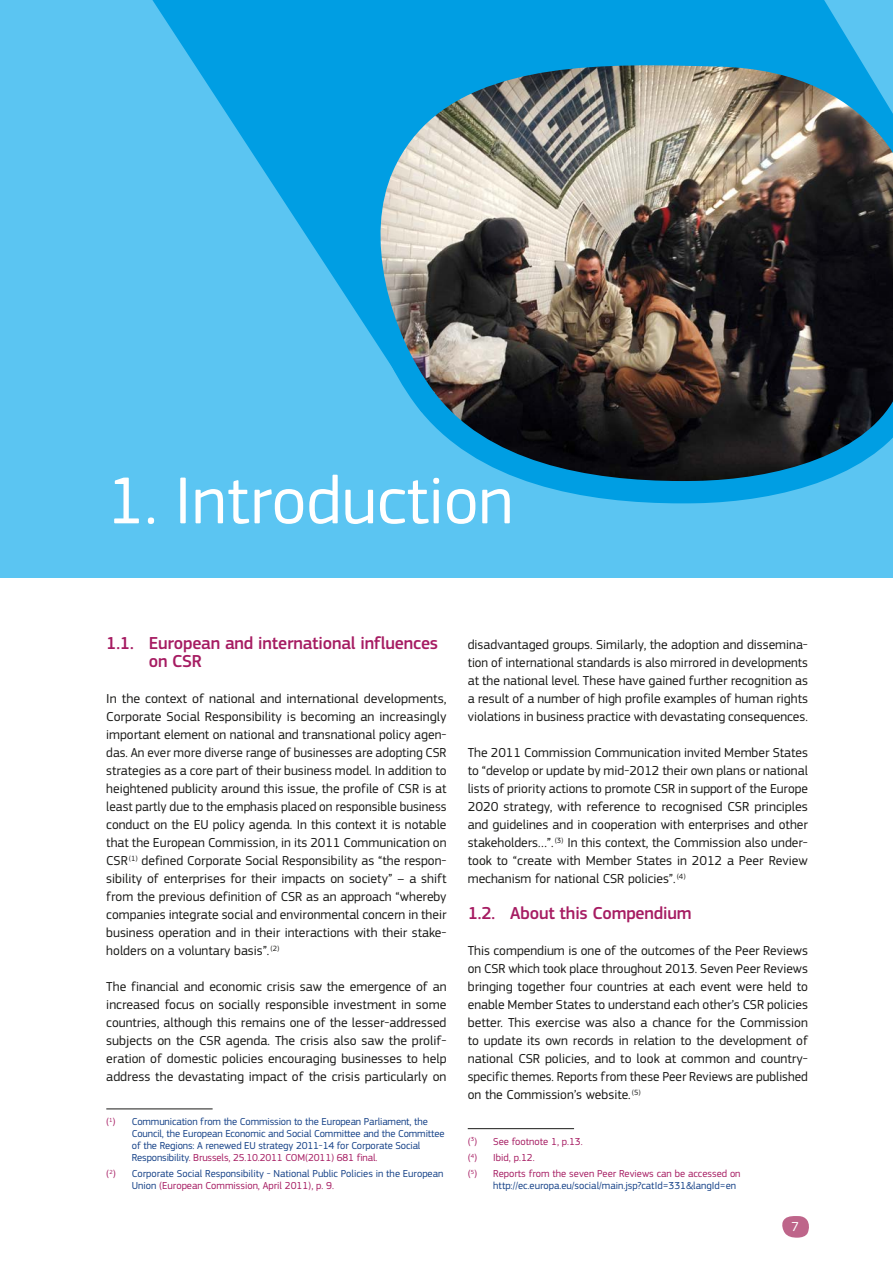
<style>
.page{position:relative;width:893px;height:1263px;background:#fff}
.page>*{position:absolute;margin:0;border:0;box-sizing:border-box;transform-origin:0 0}
.t1{font:69px "EC Square Sans Pro";color:#fff}
.t2{font:500 18px/18px "EC Square Sans Pro";letter-spacing:-.01em;color:#a61c62}
.Body{font:13.5px/18px "EC Square Sans Pro";color:#1a1a18;text-align:justify}
.t3{font:13.5px "EC Square Sans Pro";color:#fff}
.t4{font:10.5px/12px "EC Square Sans Pro";letter-spacing:-.01em;color:#154187}
.t5{font:10.5px "EC Square Sans Pro";color:#a61c62}
.s1{color:#a61c62}
</style>
<div class="page">
<div style="left:0;top:0;width:893px;height:577px;background:#5bc5f2"></div>
<svg style="left:152px;top:0;width:692px;height:260px;fill:#009ee3"></svg>
<svg style="left:782px;top:1216px;width:27px;height:22px"></svg>
<img style="left:322px;top:32px;width:571px;height:472px">
<hr style="left:106px;top:1108px;width:107px;height:1px;background:#1a1a18">
<hr style="left:468px;top:1128px;width:106px;height:1px;background:#1a1a18">
<p class="t1" style="left:106px;top:460px;width:409px">1. Introduction</p>
<p class="t2" style="left:149px;top:635px;width:291px;text-indent:-43px">1.1. European and international influences on CSR</p>
<p class="Body" style="left:106px;top:690px;width:342px">In the context of national and international developments, Corporate Social Responsibility is becoming an increasingly important element on national and transnational policy agen&shy;das. An ever more diverse range of businesses are adopting CSR strategies as a core part of their business model. In addition to heightened publicity around this issue, the profile of CSR is at least partly due to the emphasis placed on responsible business conduct on the EU policy agenda. In this context it is notable that the European Commission, in its 2011 Communication on CSR<sup>(1)</sup> defined Corporate Social Responsibility as “the respon&shy;sibility of enterprises for their impacts on society” – a shift from the previous definition of CSR as an approach “whereby companies integrate social and environmental concern in their business operation and in their interactions with their stake&shy;holders on a voluntary basis”.<sup>(2)</sup></p>
<p class="Body" style="left:106px;top:978px;width:342px">The financial and economic crisis saw the emergence of an increased focus on socially responsible investment in some countries, although this remains one of the lesser-addressed subjects on the CSR agenda. The crisis also saw the prolif&shy;eration of domestic policies encouraging businesses to help address the devastating impact of the crisis particularly on</p>
<p class="t4" style="left:132px;top:1116px;width:314px;text-indent:-26px"><span class="s1">(</span><sup>1</sup><span class="s1">)</span> Communication from the Commission to the European Parliament, the Council, the European Economic and Social Committee and the Committee of the Regions: A renewed EU strategy 2011-14 for Corporate Social Responsibility<span class="s1">. Brussels, 25.10.2011 COM(2011) 681 final.</span></p>
<p class="t4" style="left:132px;top:1168px;width:313px;text-indent:-26px"><span class="s1">(</span><sup>2</sup><span class="s1">)</span> Corporate Social Responsibility - National Public Policies in the European<br>Union <span class="s1">(European Commission, April 2011), p. 9.</span></p>
<p class="Body" style="left:468px;top:636px;width:342px">disadvantaged groups. Similarly, the adoption and dissemina&shy;tion of international standards is also mirrored in developments at the national level. These have gained further recognition as a result of a number of high profile examples of human rights violations in business practice with devastating consequences.</p>
<p class="Body" style="left:468px;top:744px;width:342px">The 2011 Commission Communication invited Member States to “develop or update by mid-2012 their own plans or national lists of priority actions to promote CSR in support of the Europe 2020 strategy, with reference to recognised CSR principles and guidelines and in cooperation with enterprises and other stakeholders…”.<sup>(3)</sup> In this context, the Commission also under&shy;took to “create with Member States in 2012 a Peer Review mechanism for national CSR policies”.<sup>(4)</sup></p>
<p class="t2" style="left:468px;top:905px;width:225px">1.2. About this Compendium</p>
<p class="Body" style="left:468px;top:942px;width:342px">This compendium is one of the outcomes of the Peer Reviews on CSR which took place throughout 2013. Seven Peer Reviews bringing together four countries at each event were held to enable Member States to understand each other’s CSR policies better. This exercise was also a chance for the Commission to update its own records in relation to the development of national CSR policies, and to look at common and country&shy;specific themes. Reports from these Peer Reviews are published on the Commission’s website.<sup>(5)</sup></p>
<p class="t5" style="left:468px;top:1135px;width:116px">(<sup>3</sup>) See footnote 1, p.13.</p>
<p class="t5" style="left:468px;top:1151px;width:68px">(<sup>4</sup>) Ibid, p.12.</p>
<p class="t4" style="left:493px;top:1168px;width:249px;text-indent:-26px"><span class="s1">(</span><sup>5</sup><span class="s1">) Reports from the seven Peer Reviews can be accessed on </span>http://ec.europa.eu/social/main.jsp?catId=331&amp;langId=en</p>
<p class="t3" style="left:791px;top:1218px;width:9px">7</p>
</div>
